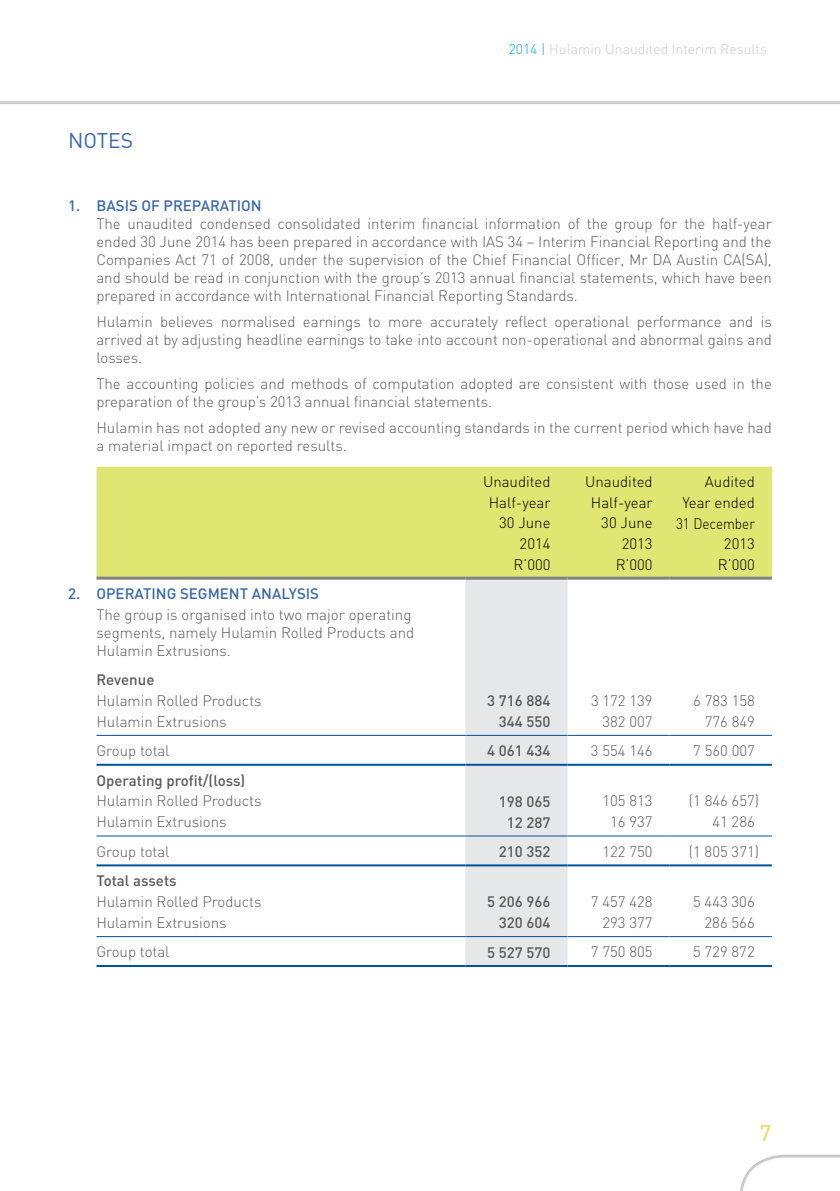
<style>
.page{position:relative;width:840px;height:1191px;background:#fff}
.page>*{position:absolute;margin:0;border:0;box-sizing:border-box;transform-origin:0 0}
.t1{font:500 22.4px "DIN";color:#dfe672}
.t2{font:21px "DIN";color:#3a68aa}
.t3{font:300 15px/18px "DIN";color:#58595b}
.t4{font:500 15px "DIN";color:#58595b}
.t5{font:300 15px "DIN";color:#000}
.t6{font:500 15px "DIN";color:#3a68aa}
.t7{font:300 15px "DIN";color:#000;scale:.9 1}
.t8{font:300 14px "DIN";color:#c9cacc}
.s1{color:#00aeef}
</style>
<div class="page">
<svg style="left:740px;top:1154px;width:99px;height:37px"></svg>
<svg style="left:0;top:101px;width:839px;height:3px;background:#cecfd0"></svg>
<div style="left:96px;top:467px;width:675px;height:109px;background:#dfe672"></div>
<div style="left:465px;top:579px;width:102px;height:386px;background:#e6e7e8"></div>
<hr style="left:96px;top:576px;width:369px;height:3px;background:#808285">
<hr style="left:465px;top:576px;width:102px;height:3px;background:#808285">
<hr style="left:567px;top:576px;width:102px;height:3px;background:#808285">
<hr style="left:669px;top:576px;width:102px;height:3px;background:#808285">
<hr style="left:96px;top:936px;width:369px;height:1px;background:#00529c">
<hr style="left:465px;top:936px;width:102px;height:1px;background:#00529c">
<hr style="left:567px;top:936px;width:102px;height:1px;background:#00529c">
<hr style="left:669px;top:936px;width:102px;height:1px;background:#00529c">
<hr style="left:96px;top:965px;width:369px;height:2px;background:#00529c">
<hr style="left:465px;top:965px;width:102px;height:2px;background:#00529c">
<hr style="left:567px;top:965px;width:102px;height:2px;background:#00529c">
<hr style="left:669px;top:965px;width:102px;height:2px;background:#00529c">
<hr style="left:96px;top:735px;width:369px;height:1px;background:#00529c">
<hr style="left:465px;top:735px;width:102px;height:1px;background:#00529c">
<hr style="left:567px;top:735px;width:102px;height:1px;background:#00529c">
<hr style="left:669px;top:735px;width:102px;height:1px;background:#00529c">
<hr style="left:96px;top:835px;width:369px;height:1px;background:#00529c">
<hr style="left:465px;top:835px;width:102px;height:1px;background:#00529c">
<hr style="left:567px;top:835px;width:102px;height:1px;background:#00529c">
<hr style="left:669px;top:835px;width:102px;height:1px;background:#00529c">
<hr style="left:96px;top:864px;width:369px;height:2px;background:#00529c">
<hr style="left:465px;top:864px;width:102px;height:2px;background:#00529c">
<hr style="left:567px;top:864px;width:102px;height:2px;background:#00529c">
<hr style="left:669px;top:864px;width:102px;height:2px;background:#00529c">
<hr style="left:96px;top:764px;width:369px;height:2px;background:#00529c">
<hr style="left:465px;top:764px;width:102px;height:2px;background:#00529c">
<hr style="left:567px;top:764px;width:102px;height:2px;background:#00529c">
<hr style="left:669px;top:764px;width:102px;height:2px;background:#00529c">
<h2 class="t2" style="left:68px;top:127px;width:67px">NOTES</h2>
<p class="t8" style="left:508px;top:40px;width:260px"><span class="s1">2014 |</span> Hulamin Unaudited Interim Results</p>
<p class="t6" style="left:68px;top:196px;width:195px">1. BASIS OF PREPARATION</p>
<p class="t3" style="left:96px;top:214px;width:676px;text-align:justify">The unaudited condensed consolidated interim financial information of the group for the half-year ended 30 June 2014 has been prepared in accordance with IAS 34 – Interim Financial Reporting and the Companies Act 71 of 2008, under the supervision of the Chief Financial Officer, Mr DA Austin CA(SA), and should be read in conjunction with the group’s 2013 annual financial statements, which have been prepared in accordance with International Financial Reporting Standards.</p>
<p class="t3" style="left:96px;top:312px;width:676px;text-align:justify">Hulamin believes normalised earnings to more accurately reflect operational performance and is arrived at by adjusting headline earnings to take into account non-operational and abnormal gains and losses.</p>
<p class="t3" style="left:96px;top:374px;width:676px">The accounting policies and methods of computation adopted are consistent with those used in the preparation of the group’s 2013 annual financial statements.</p>
<p class="t3" style="left:96px;top:418px;width:676px">Hulamin has not adopted any new or revised accounting standards in the current period which have had a material impact on reported results.</p>
<p class="t5" style="left:483px;top:473px;width:69px">Unaudited</p>
<p class="t5" style="left:585px;top:473px;width:69px">Unaudited</p>
<p class="t5" style="left:704px;top:473px;width:51px">Audited</p>
<p class="t5" style="left:488px;top:493px;width:63px">Half-year</p>
<p class="t5" style="left:590px;top:493px;width:63px">Half-year</p>
<p class="t5" style="left:682px;top:493px;width:74px">Year ended</p>
<p class="t5" style="left:499px;top:514px;width:53px">30 June</p>
<p class="t5" style="left:601px;top:514px;width:53px">30 June</p>
<p class="t7" style="left:675px;top:514px;width:89px">31 December</p>
<p class="t5" style="left:519px;top:534px;width:32px">2014</p>
<p class="t5" style="left:621px;top:534px;width:32px">2013</p>
<p class="t5" style="left:723px;top:534px;width:32px">2013</p>
<p class="t5" style="left:513px;top:555px;width:38px">R’000</p>
<p class="t5" style="left:615px;top:555px;width:38px">R’000</p>
<p class="t5" style="left:717px;top:555px;width:38px">R’000</p>
<p class="t6" style="left:68px;top:584px;width:252px">2. OPERATING SEGMENT ANALYSIS</p>
<p class="t3" style="left:96px;top:605px;width:319px">The group is organised into two major operating segments, namely Hulamin Rolled Products and<br>Hulamin Extrusions.</p>
<p class="t4" style="left:96px;top:670px;width:59px">Revenue</p>
<p class="t3" style="left:96px;top:691px;width:166px">Hulamin Rolled Products</p>
<p class="t4" style="left:487px;top:691px;width:65px">3 716 884</p>
<p class="t3" style="left:590px;top:691px;width:63px">3 172 139</p>
<p class="t3" style="left:692px;top:691px;width:63px">6 783 158</p>
<p class="t3" style="left:96px;top:712px;width:132px">Hulamin Extrusions</p>
<p class="t4" style="left:498px;top:712px;width:53px">344 550</p>
<p class="t3" style="left:602px;top:712px;width:52px">382 007</p>
<p class="t3" style="left:704px;top:712px;width:52px">776 849</p>
<p class="t3" style="left:96px;top:741px;width:75px">Group total</p>
<p class="t4" style="left:487px;top:741px;width:65px">4 061 434</p>
<p class="t3" style="left:590px;top:741px;width:63px">3 554 146</p>
<p class="t3" style="left:692px;top:741px;width:63px">7 560 007</p>
<p class="t4" style="left:96px;top:770px;width:150px">Operating profit/(loss)</p>
<p class="t3" style="left:96px;top:791px;width:166px">Hulamin Rolled Products</p>
<p class="t4" style="left:498px;top:791px;width:53px">198 065</p>
<p class="t3" style="left:602px;top:791px;width:52px">105 813</p>
<p class="t3" style="left:688px;top:791px;width:72px">(1 846 657)</p>
<p class="t3" style="left:96px;top:812px;width:132px">Hulamin Extrusions</p>
<p class="t4" style="left:506px;top:812px;width:45px">12 287</p>
<p class="t3" style="left:610px;top:812px;width:44px">16 937</p>
<p class="t3" style="left:712px;top:812px;width:44px">41 286</p>
<p class="t3" style="left:96px;top:842px;width:75px">Group total</p>
<p class="t4" style="left:498px;top:842px;width:53px">210 352</p>
<p class="t3" style="left:602px;top:842px;width:52px">122 750</p>
<p class="t3" style="left:688px;top:842px;width:72px">(1 805 371)</p>
<p class="t4" style="left:96px;top:871px;width:82px">Total assets</p>
<p class="t3" style="left:96px;top:892px;width:166px">Hulamin Rolled Products</p>
<p class="t4" style="left:487px;top:892px;width:65px">5 206 966</p>
<p class="t3" style="left:590px;top:892px;width:63px">7 457 428</p>
<p class="t3" style="left:692px;top:892px;width:63px">5 443 306</p>
<p class="t3" style="left:96px;top:913px;width:132px">Hulamin Extrusions</p>
<p class="t4" style="left:498px;top:913px;width:53px">320 604</p>
<p class="t3" style="left:602px;top:913px;width:52px">293 377</p>
<p class="t3" style="left:704px;top:913px;width:52px">286 566</p>
<p class="t3" style="left:96px;top:942px;width:75px">Group total</p>
<p class="t4" style="left:487px;top:942px;width:65px">5 527 570</p>
<p class="t3" style="left:590px;top:942px;width:63px">7 750 805</p>
<p class="t3" style="left:692px;top:942px;width:63px">5 729 872</p>
<h1 class="t1" style="left:759px;top:1119px;width:13px">7</h1>
</div>
